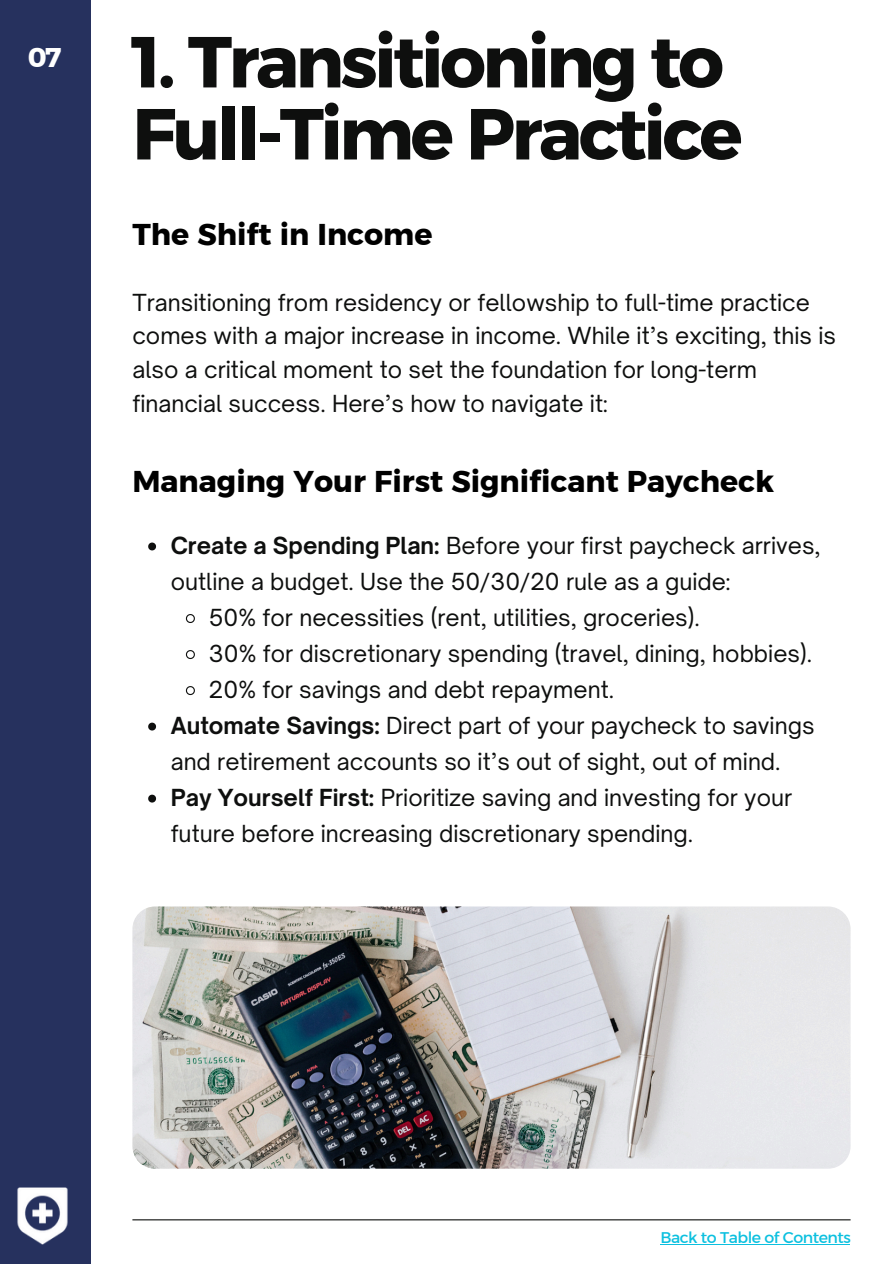
<style>
.page{position:relative;width:894px;height:1264px;background:#fff}
.page>*{position:absolute;margin:0;border:0;box-sizing:border-box;transform-origin:0 0}
.t1{font:72px/72px "Kief Montaser Bold";letter-spacing:-.05em;color:#0e0f0e}
.t2{font:30px "Kief Montaser Bold";color:#000}
.t3{font:27px "Kief Montaser Bold";color:#fff}
.t4{font:22.5px/33.8px "Open Sauce One";color:#0e0f0e}
.t5{font:15.75px "Kief Montaser Regular";letter-spacing:-.03em;color:#0cc0df}
.s1{font-weight:700}
</style>
<div class="page">
<hr style="left:132px;top:1219px;width:718px;height:1px;background:#0e0f0e">
<div style="left:0;top:0;width:91px;height:1263px;background:#26315e"></div>
<img style="left:17px;top:1187px;width:51px;height:58px">
<img style="left:132px;top:906px;width:718px;height:262px">
<svg style="left:148px;top:542px;width:8px;height:8px"></svg>
<svg style="left:185px;top:614px;width:10px;height:9px"></svg>
<svg style="left:185px;top:650px;width:10px;height:9px"></svg>
<svg style="left:185px;top:686px;width:10px;height:10px"></svg>
<svg style="left:148px;top:722px;width:8px;height:8px"></svg>
<svg style="left:148px;top:794px;width:8px;height:8px"></svg>
<hr style="left:660px;top:1244px;width:190px;height:1px;background:#0cc0df">
<h1 class="t3" style="left:28px;top:41px;width:35px">07</h1>
<p class="t1" style="left:132px;top:26px;width:611px">1. Transitioning to<br>Full-Time Practice</p>
<h2 class="t2" style="left:132px;top:216px;width:301px">The Shift in Income</h2>
<h4 class="t4" style="left:132px;top:285px;width:705px">Transitioning from residency or fellowship to full-time practice comes with a major increase in income. While it’s exciting, this is also a critical moment to set the foundation for long-term financial success. Here’s how to navigate it:</h4>
<h3 class="t2" style="left:132px;top:462px;width:643px">Managing Your First Significant Paycheck</h3>
<h2 class="t4" style="left:171px;top:527px;width:651px;line-height:36px"><span class="s1">Create a Spending Plan:</span> Before your first paycheck arrives, outline a budget. Use the 50/30/20 rule as a guide:</h2>
<p class="t4" style="left:209px;top:600px;width:492px">50% for necessities (rent, utilities, groceries).</p>
<p class="t4" style="left:209px;top:636px;width:604px">30% for discretionary spending (travel, dining, hobbies).</p>
<p class="t4" style="left:209px;top:672px;width:406px">20% for savings and debt repayment.</p>
<p class="t4" style="left:171px;top:707px;width:645px;line-height:36px"><span class="s1">Automate Savings:</span> Direct part of your paycheck to savings and retirement accounts so it’s out of sight, out of mind.</p>
<p class="t4" style="left:171px;top:779px;width:623px;line-height:36px"><span class="s1">Pay Yourself First:</span> Prioritize saving and investing for your future before increasing discretionary spending.</p>
<p class="t5" style="left:660px;top:1228px;width:192px">Back to Table of Contents</p>
</div>
